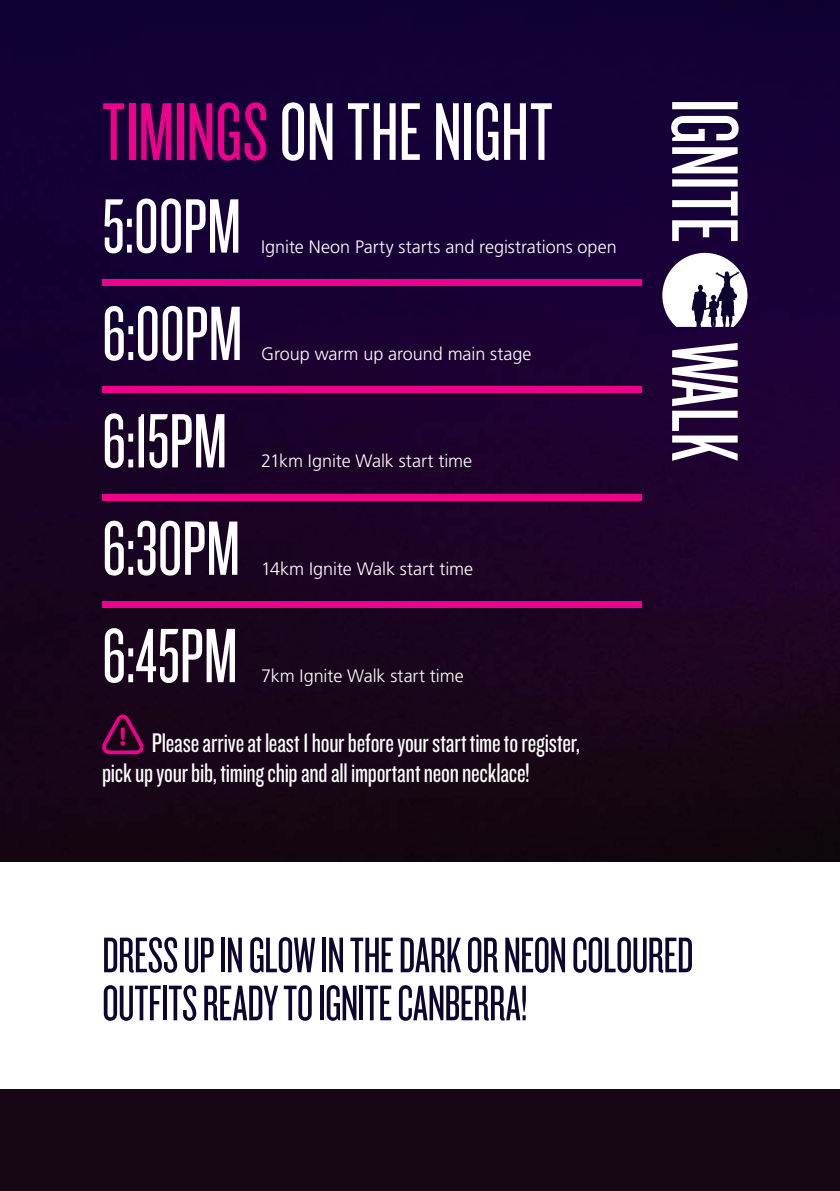
<style>
.page{position:relative;width:840px;height:1191px;background:#fff}
.page>*{position:absolute;margin:0;border:0;box-sizing:border-box;transform-origin:0 0}
.t1{font:85px "Knockout 27 Junior Bantamwt";color:#fff}
.t2{font:80px "Knockout 27 Junior Bantamwt";color:#fff}
.t3{font:52px/48px "Knockout 27 Junior Bantamwt";letter-spacing:-.01em;color:#0d052f}
.t4{font:28px/30px "Knockout 28 Junior Feathrwt";letter-spacing:-.01em;color:#fff}
.t5{font:300 18px "Frutiger LT Std";letter-spacing:-.005em;color:#fff}
.s1{color:#ec008c}
</style>
<div class="page">
<div style="left:0;top:0;width:839px;height:1191px;background:#170714"></div>
<img style="left:0;top:0;width:839px;height:862px">
<div style="left:0;top:862px;width:839px;height:227px;background:#fff"></div>
<svg style="left:662px;top:253px;width:85px;height:74px;background:#aba6b7"></svg>
<svg style="left:671px;top:343px;width:66px;height:118px;background:#897995"></svg>
<svg style="left:670px;top:102px;width:68px;height:139px;background:#7f7392"></svg>
<div style="left:102px;top:279px;width:539px;height:6px;background:#ec008c"></div>
<div style="left:102px;top:387px;width:539px;height:6px;background:#ec008c"></div>
<div style="left:102px;top:494px;width:539px;height:6px;background:#ec008c"></div>
<div style="left:102px;top:601px;width:539px;height:6px;background:#ec008c"></div>
<svg style="left:102px;top:713px;width:42px;height:41px"></svg>
<p class="t1" style="left:102px;top:82px;width:452px"><span class="s1">TIMINGS</span> ON THE NIGHT</p>
<p class="t2" style="left:102px;top:179px;width:141px">5:00PM</p>
<p class="t5" style="left:261px;top:236px;width:357px">Ignite Neon Party starts and registrations open</p>
<p class="t2" style="left:102px;top:287px;width:142px">6:00PM</p>
<p class="t2" style="left:102px;top:394px;width:127px">6:15PM</p>
<p class="t2" style="left:102px;top:501px;width:140px">6:30PM</p>
<p class="t2" style="left:102px;top:609px;width:137px">6:45PM</p>
<p class="t5" style="left:261px;top:343px;width:272px">Group warm up around main stage</p>
<p class="t5" style="left:261px;top:451px;width:212px">21km Ignite Walk start time</p>
<p class="t5" style="left:261px;top:558px;width:214px">14km Ignite Walk start time</p>
<p class="t5" style="left:261px;top:666px;width:204px">7km Ignite Walk start time</p>
<p class="t4" style="left:102px;top:727px;width:479px;text-indent:50px">Please arrive at least 1 hour before your start time to register, pick up your bib, timing chip and all important neon necklace!</p>
<p class="t3" style="left:102px;top:930px;width:592px">DRESS UP IN GLOW IN THE DARK OR NEON COLOURED<br>OUTFITS READY TO IGNITE CANBERRA!</p>
</div>
